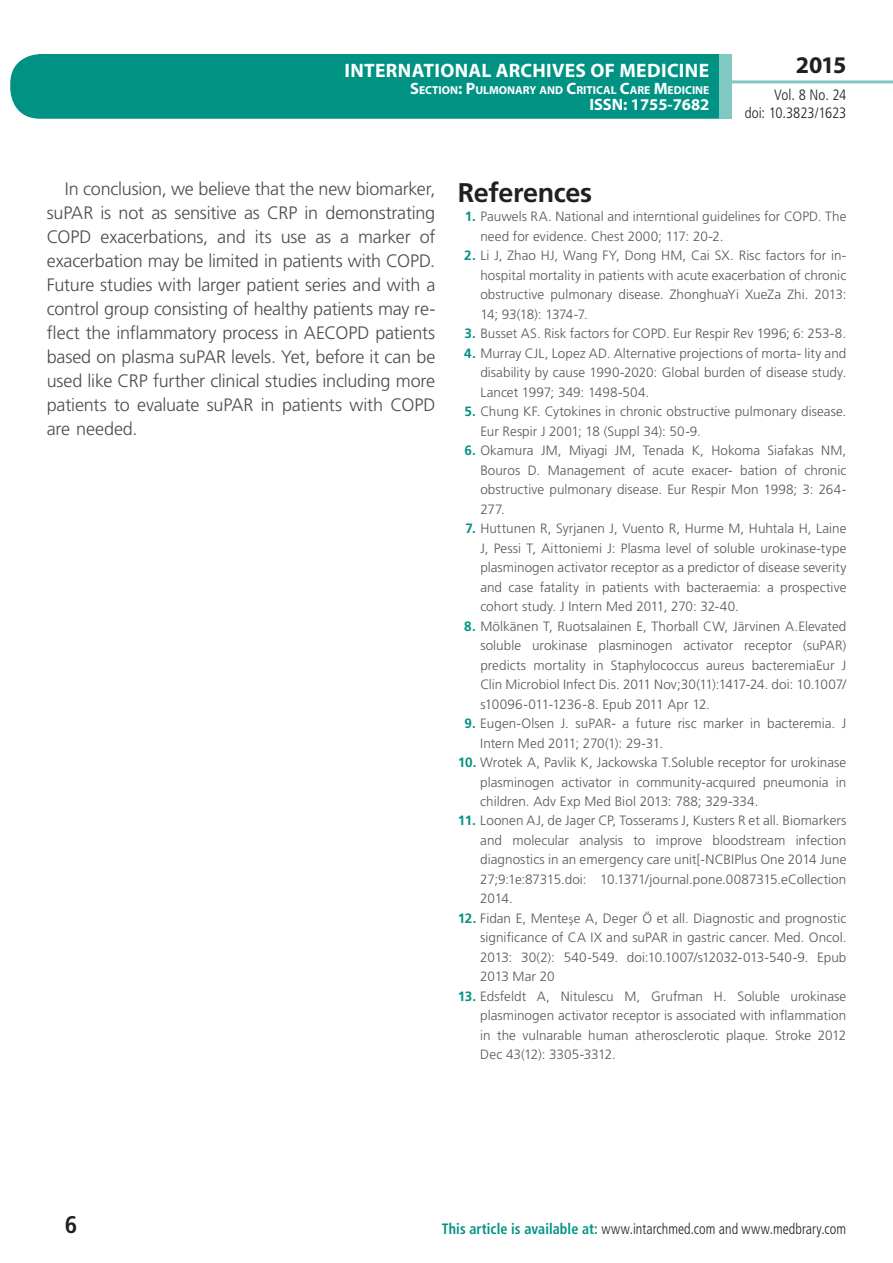
<style>
.page{position:relative;width:893px;height:1263px;background:#fff}
.page>*{position:absolute;margin:0;border:0;box-sizing:border-box;transform-origin:0 0}
.t1{font:700 27px "Frutiger LT Std";letter-spacing:-.015em;color:#231f20}
.t2{font:700 24px "Myriad Pro";color:#231f20}
.t3{font:700 condensed 24px "Frutiger LT Std";color:#231f20}
.t4{font:700 19.5px "Myriad Pro";letter-spacing:.015em;color:#fff}
.t5{font:300 18px/24px "Frutiger LT Std";letter-spacing:-.01em;color:#4b4c4d;text-align:justify}
.t6{font:700 16.5px "Myriad Pro";color:#fff}
.t7{font:300 condensed 15px "Frutiger LT Std";color:#231f20;scale:.94 1}
.t8{font:300 condensed 15px/18px "Frutiger LT Std";color:#231f20;text-align:right}
.t9{font:300 13.5px/19.5px "Frutiger LT Std";color:#57585a;text-align:justify}
.t10{font:700 11.55px "Myriad Pro";color:#fff}
.s1{font-size:16.5px}
.s2{font-weight:700;color:#009384}
.s3{font-family:"Calibri"}
</style>
<div class="page">
<div style="left:10px;top:54px;width:775px;height:65px;background:#009384;border-radius:30px"></div>
<div style="left:732px;top:0;width:161px;height:157px;background:#fff"></div>
<hr style="left:730px;top:80px;width:163px;height:3px;background:#80c9c2">
<div style="left:719px;top:54px;width:13px;height:65px;background:#80c9c2"></div>
<h3 class="t4" style="left:344px;top:58px;width:366px">INTERNATIONAL ARCHIVES OF MEDICINE</h3>
<p class="t10" style="left:410px;top:82px;width:301px"><span class="s1">S</span>ECTION<span class="s1">: P</span>ULMONARY AND <span class="s1">C</span>RITICAL <span class="s1">C</span>ARE <span class="s1">M</span>EDICINE</p>
<p class="t6" style="left:589px;top:94px;width:122px">ISSN : 1755-7682</p>
<h2 class="t2" style="left:796px;top:49px;width:52px">2015</h2>
<p class="t8" style="left:745px;top:86px;width:103px">Vol. 8 No. 24<br>doi: 10.3823/1623</p>
<p class="t5" style="left:47px;top:177px;width:390px;text-indent:18px">In conclusion, we believe that the new biomarker, suPAR is not as sensitive as CRP in demonstrating COPD exacerbations, and its use as a marker of exacerbation may be limited in patients with COPD.<br>Future studies with larger patient series and with a control group consisting of healthy patients may re&shy;flect the inflammatory process in AECOPD patients based on plasma suPAR levels. Yet, before it can be used like CRP further clinical studies including more patients to evaluate suPAR in patients with COPD are needed.</p>
<h1 class="t1" style="left:458px;top:176px;width:136px">References</h1>
<p class="t9" style="left:480px;top:207px;width:368px;text-indent:-16px"><span class="s2">1.</span> Pauwels RA. National and interntional guidelines for COPD. The need for evidence. Chest 2000; 117: 20-2.</p>
<p class="t9" style="left:480px;top:246px;width:368px;text-indent:-16px"><span class="s2">2.</span> Li J, Zhao HJ, Wang FY, Dong HM, Cai SX. Risc factors for in&shy;hospital mortality in patients with acute exacerbation of chronic obstructive pulmonary disease. ZhonghuaYi XueZa Zhi. 2013:<br>14; 93(18): 1374-7.</p>
<p class="t9" style="left:464px;top:324px;width:383px"><span class="s2">3.</span> Busset AS. Risk factors for COPD. Eur Respir Rev 1996; 6: 253-8.</p>
<p class="t9" style="left:480px;top:343px;width:368px;text-indent:-16px"><span class="s2">4.</span> Murray CJL, Lopez AD. Alternative projections of morta- lity and disability by cause 1990-2020: Global burden of disease study.<br>Lancet 1997; 349: 1498-504.</p>
<p class="t9" style="left:480px;top:402px;width:367px;text-indent:-16px"><span class="s2">5.</span> Chung KF. Cytokines in chronic obstructive pulmonary disease.<br>Eur Respir J 2001; 18 (Suppl 34): 50-9.</p>
<p class="t9" style="left:480px;top:441px;width:368px;text-indent:-16px"><span class="s2">6.</span> Okamura JM, Miyagi JM, Tenada K, Hokoma Siafakas NM, Bouros D. Management of acute exacer- bation of chronic obstructive pulmonary disease. Eur Respir Mon 1998; 3: 264- 277.</p>
<p class="t9" style="left:480px;top:519px;width:368px;text-indent:-15px"><span class="s2">7.</span> Huttunen R, Syrjanen J, Vuento R, Hurme M, Huhtala H, Laine J, Pessi T, Aittoniemi J: Plasma level of soluble urokinase-type plasminogen activator receptor as a predictor of disease severity and case fatality in patients with bacteraemia: a prospective cohort study. J Intern Med 2011, 270: 32-40.</p>
<p class="t9" style="left:480px;top:616px;width:368px;text-indent:-16px"><span class="s2">8.</span> Mölkänen T, Ruotsalainen E, Thorball CW, Järvinen A.Elevated soluble urokinase plasminogen activator receptor (suPAR) predicts mortality in Staphylococcus aureus bacteremiaEur J Clin Microbiol Infect Dis. 2011 Nov;30(11):1417-24. doi: 10.1007/ s10096-011-1236-8. Epub 2011 Apr 12.</p>
<p class="t9" style="left:480px;top:714px;width:367px;text-indent:-16px"><span class="s2">9.</span> Eugen-Olsen J. suPAR- a future risc marker in bacteremia. J<br>Intern Med 2011; 270(1): 29-31.</p>
<p class="t9" style="left:480px;top:753px;width:368px;text-indent:-23px"><span class="s2">10.</span> Wrotek A, Pavlik K, Jackowska T.Soluble receptor for urokinase plasminogen activator in community-acquıred pneumonia in children. Adv Exp Med Biol 2013: 788; 329-334.</p>
<p class="t9" style="left:480px;top:811px;width:368px;text-indent:-22px"><span class="s2">11.</span> Loonen AJ, de Jager CP, Tosserams J, Kusters R et all. Biomarkers and molecular analysis to improve bloodstream infection diagnostics in an emergency care unit[-NCBIPlus One 2014 June 27;9:1e:87315.doi: 10.1371/journal.pone.0087315.eCollection 2014.</p>
<p class="t9" style="left:480px;top:909px;width:368px;text-indent:-23px"><span class="s2">12.</span> Fidan E, Mente<span class="s3">ş</span>e A, Deger Ö et all. Diagnostic and prognostic significance of CA IX and suPAR in gastric cancer. Med. Oncol.<br>2013: 30(2): 540-549. doi:10.1007/s12032-013-540-9. Epub 2013 Mar 20</p>
<p class="t9" style="left:480px;top:987px;width:368px;text-indent:-22px"><span class="s2">13.</span> Edsfeldt A, Nitulescu M, Grufman H. Soluble urokinase plasminogen activator receptor is associated with inflammation in the vulnarable human atherosclerotic plaque. Stroke 2012<br>Dec 43(12): 3305-3312.</p>
<h2 class="t3" style="left:65px;top:1210px;width:14px">6</h2>
<p class="t7" style="left:442px;top:1220px;width:432px"><span class="s2">This article is available at:</span> www.intarchmed.com and www.medbrary.com</p>
</div>
